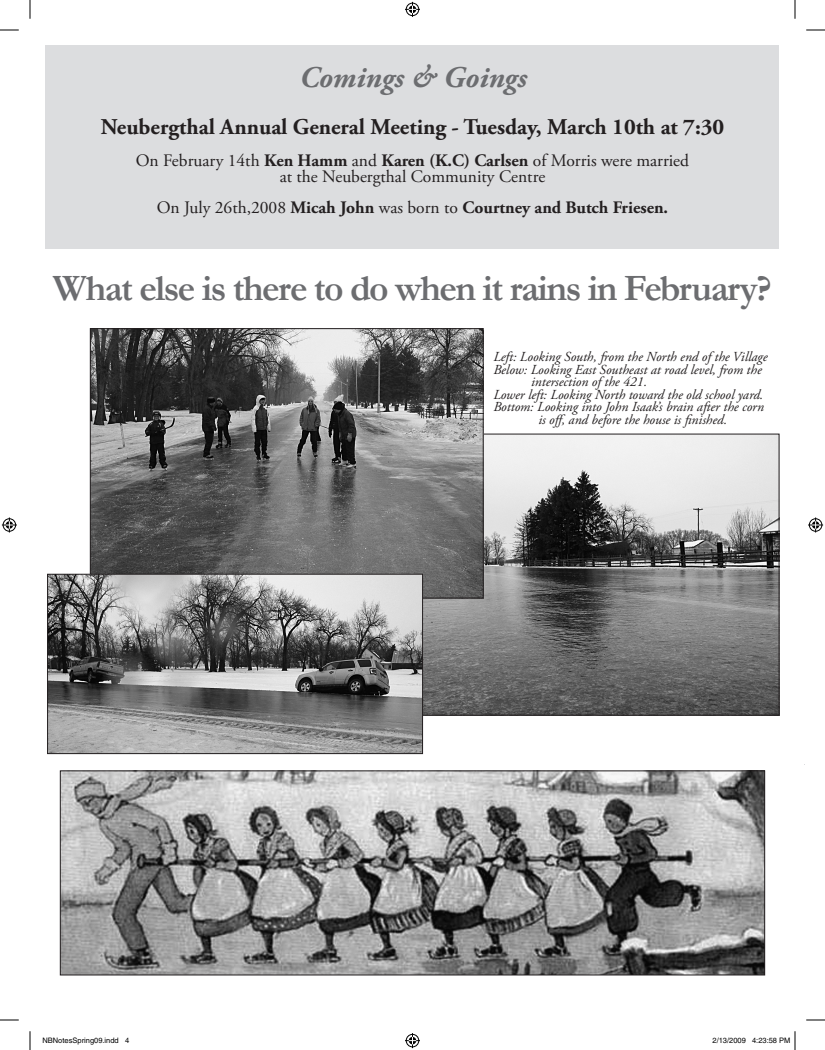
<style>
.page{position:relative;width:825px;height:1050px;background:#fff}
.page>*{position:absolute;margin:0;border:0;box-sizing:border-box;transform-origin:0 0}
.t1{font:700 37.5px "Garamond";letter-spacing:-.04em;color:#6c6d70}
.t2{font:italic 700 30px "Adobe Garamond Pro";color:#6c6d70}
.t3{font:700 22.5px "Adobe Garamond Pro";color:#231f20}
.t4{font:17.5px/15.8px "Adobe Garamond Pro";color:#231f20;text-align:center}
.t5{font:700 17.5px "Adobe Garamond Pro";color:#231f20}
.t6{font:italic 13.75px "Adobe Garamond Pro";color:#231f20}
.t7{font:7.5px "Helvetica";color:#000}
.s1{font-weight:700}
.s2{font-weight:400}
</style>
<div class="page">
<img style="left:423px;top:436px;width:354px;height:277px">
<div style="left:46px;top:45px;width:733px;height:204px;background:#dcdddf"></div>
<img style="left:92px;top:330px;width:390px;height:266px">
<img style="left:49px;top:576px;width:372px;height:176px">
<div style="left:47px;top:574px;width:376px;height:180px;border:1px solid #231f20"></div>
<img style="left:62px;top:773px;width:701px;height:200px">
<div style="left:60px;top:771px;width:705px;height:204px;border:1px solid #231f20"></div>
<svg style="left:0;top:29px;width:19px;height:2px"></svg>
<svg style="left:806px;top:29px;width:19px;height:2px"></svg>
<svg style="left:0;top:1019px;width:19px;height:2px"></svg>
<svg style="left:806px;top:1019px;width:19px;height:2px"></svg>
<svg style="left:29px;top:0;width:2px;height:19px"></svg>
<svg style="left:29px;top:1031px;width:2px;height:19px"></svg>
<svg style="left:794px;top:0;width:2px;height:19px"></svg>
<svg style="left:405px;top:2px;width:15px;height:15px"></svg>
<svg style="left:405px;top:1033px;width:15px;height:15px"></svg>
<svg style="left:2px;top:518px;width:15px;height:14px"></svg>
<svg style="left:808px;top:518px;width:15px;height:14px"></svg>
<svg style="left:794px;top:1031px;width:2px;height:19px"></svg>
<h2 class="t2" style="left:299px;top:60px;width:229px">Comings &amp; Goings</h2>
<h3 class="t3" style="left:101px;top:114px;width:625px">Neubergthal Annual General Meeting - Tuesday, March 10th at 7:30</h3>
<p class="t4" style="left:136px;top:153px;width:555px">On February 14th <span class="s1">Ken Hamm</span> and <span class="s1">Karen (K.C) Carlsen</span> of Morris were married at the Neubergthal Community Centre</p>
<p class="t5" style="left:157px;top:197px;width:513px"><span class="s2">On July 26th,2008</span> Micah John <span class="s2">was born to</span> Courtney and Butch Friesen.</p>
<h1 class="t1" style="left:53px;top:262px;width:721px">What else is there to do when it rains in February?</h1>
<p class="t6" style="left:493px;top:349px;width:276px">Left: Looking South, from the North end of the Village</p>
<p class="t6" style="left:493px;top:361px;width:270px">Below: Looking East Southeast at road level, from the</p>
<p class="t6" style="left:531px;top:374px;width:118px">intersection of the 421.</p>
<p class="t6" style="left:493px;top:386px;width:272px">Lower left: Looking North toward the old school yard.</p>
<p class="t6" style="left:493px;top:399px;width:272px">Bottom: Looking into John Isaak’s brain after the corn</p>
<p class="t6" style="left:538px;top:411px;width:190px">is off, and before the house is finished.</p>
<p class="t7" style="left:42px;top:1036px;width:88px">NBNotesSpring09.indd 4</p>
<p class="t7" style="left:712px;top:1036px;width:79px">2/13/2009 4:23:58 PM</p>
</div>
